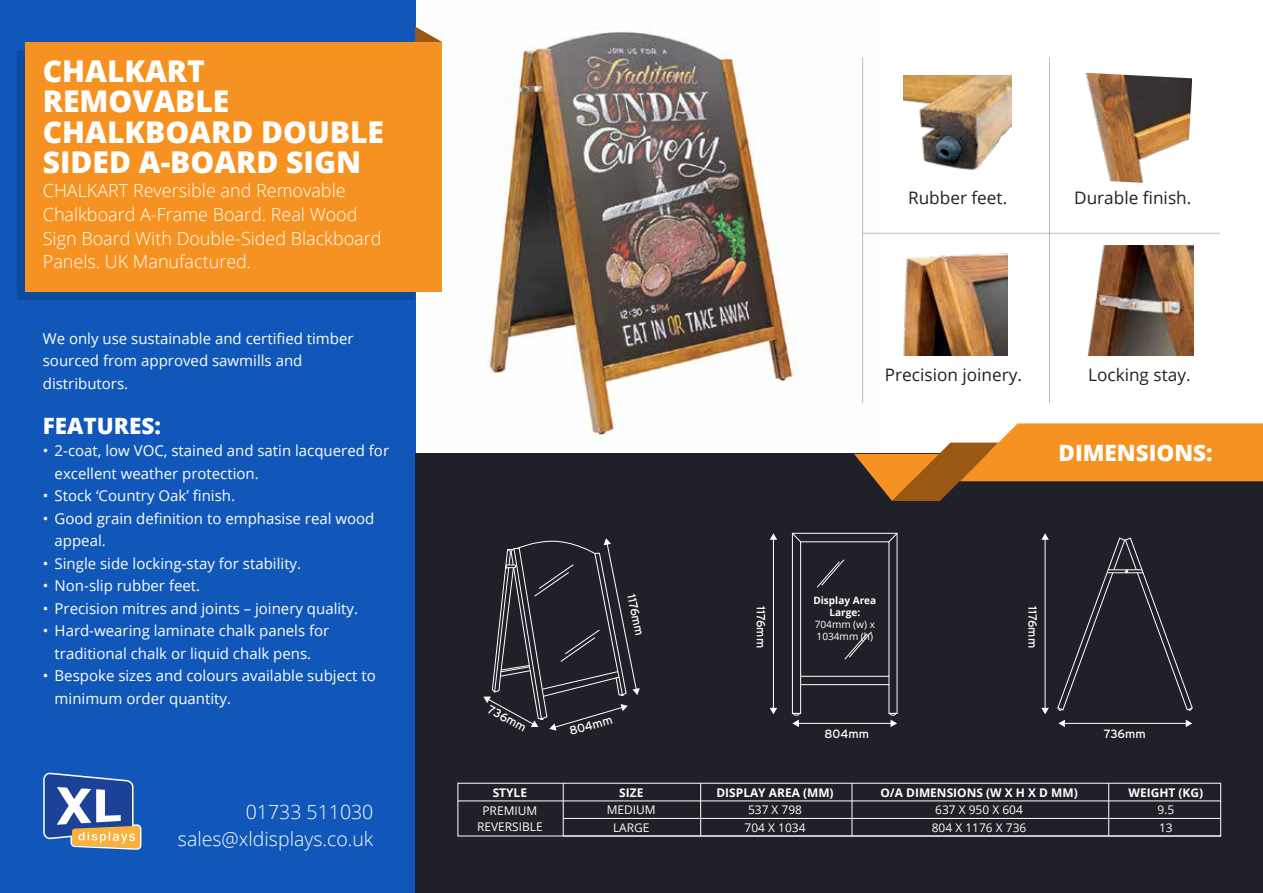
<style>
.page{position:relative;width:1263px;height:893px;background:#fff}
.page>*{position:absolute;margin:0;border:0;box-sizing:border-box;transform-origin:0 0}
.t1{font:800 30px/30px "Open Sans";color:#fff}
.t2{font:800 22.5px "Open Sans";color:#fff}
.t3{font:300 19.5px/27.5px "Open Sans";color:#fff;text-align:right}
.t4{font:300 18px/24px "Open Sans";color:#fff}
.t5{font:17.25px "Open Sans";color:#202028}
.t6{font:15px/22.5px "Open Sans";color:#fff}
.t7{font:12px/16.5px "Open Sans";color:#fff;text-align:center}
.t8{font:700 12px "Open Sans";color:#fff}
.t9{font:12px "Interstate";color:#fff}
.t10{font:10.05px/12px "Open Sans";color:#fff}
.t11{font:700 10.05px "Open Sans";color:#fff}
</style>
<div class="page">
<img style="left:415px;top:0;width:467px;height:454px">
<div style="left:0;top:0;width:415px;height:893px;background:#1057b9"></div>
<div style="left:415px;top:454px;width:848px;height:439px;background:#202028"></div>
<svg style="left:415px;top:27px;width:27px;height:15px"></svg>
<svg style="left:854px;top:423px;width:409px;height:78px"></svg>
<svg style="left:43px;top:773px;width:98px;height:77px"></svg>
<hr style="left:862px;top:58px;width:1px;height:345px;background:#202028">
<hr style="left:1049px;top:58px;width:1px;height:345px;background:#202028">
<hr style="left:863px;top:233px;width:357px;height:1px;background:#202028">
<img style="left:904px;top:75px;width:107px;height:95px">
<img style="left:1085px;top:72px;width:107px;height:111px">
<img style="left:903px;top:253px;width:104px;height:103px">
<img style="left:1087px;top:246px;width:106px;height:110px">
<svg style="left:1058px;top:538px;width:134px;height:172px"></svg>
<svg style="left:792px;top:533px;width:105px;height:194px"></svg>
<hr style="left:773px;top:539px;width:1px;height:170px;background:#fff">
<svg style="left:770px;top:533px;width:7px;height:7px"></svg>
<svg style="left:770px;top:708px;width:7px;height:6px"></svg>
<hr style="left:1064px;top:723px;width:123px;height:1px;background:#fff">
<svg style="left:1058px;top:720px;width:7px;height:7px"></svg>
<svg style="left:1186px;top:720px;width:6px;height:7px"></svg>
<hr style="left:1045px;top:539px;width:1px;height:170px;background:#fff">
<svg style="left:1041px;top:533px;width:8px;height:7px"></svg>
<svg style="left:1041px;top:708px;width:8px;height:6px"></svg>
<div style="left:17px;top:51px;width:398px;height:249px;background:#0d4ba1"></div>
<div style="left:25px;top:42px;width:417px;height:250px;background:#f69221"></div>
<hr style="left:563px;top:783px;width:1px;height:53px;background:#fff">
<hr style="left:700px;top:783px;width:1px;height:53px;background:#fff">
<hr style="left:852px;top:783px;width:1px;height:53px;background:#fff">
<hr style="left:1108px;top:783px;width:1px;height:53px;background:#fff">
<hr style="left:458px;top:801px;width:763px;height:1px;background:#fff">
<hr style="left:563px;top:818px;width:658px;height:1px;background:#fff">
<hr style="left:563px;top:836px;width:658px;height:1px;background:#fff">
<svg style="left:483px;top:538px;width:157px;height:193px"></svg>
<h1 class="t1" style="left:43px;top:55px;width:343px">CHALKART<br>REMOVABLE<br>CHALKBOARD DOUBLE<br>SIDED A-BOARD SIGN</h1>
<p class="t4" style="left:43px;top:177px;width:340px">CHALKART Reversible and Removable Chalkboard A-Frame Board. Real Wood Sign Board With Double-Sided Blackboard Panels. UK Manufactured.</p>
<p class="t6" style="left:43px;top:326px;width:312px">We only use sustainable and certified timber sourced from approved sawmills and distributors.</p>
<h2 class="t2" style="left:43px;top:408px;width:120px">FEATURES:</h2>
<p class="t6" style="left:55px;top:439px;width:336px;text-indent:-12px">• 2-coat, low VOC, stained and satin lacquered for excellent weather protection.</p>
<p class="t6" style="left:43px;top:484px;width:194px">• Stock ‘Country Oak’ finish.</p>
<p class="t6" style="left:55px;top:506px;width:321px;text-indent:-12px">• Good grain definition to emphasise real wood appeal.</p>
<p class="t6" style="left:43px;top:551px;width:260px">• Single side locking-stay for stability.</p>
<p class="t6" style="left:43px;top:574px;width:159px">• Non-slip rubber feet.</p>
<p class="t6" style="left:43px;top:596px;width:317px">• Precision mitres and joints – joinery quality.</p>
<p class="t6" style="left:43px;top:619px;width:288px;text-align:center">• Hard-wearing laminate chalk panels for traditional chalk or liquid chalk pens.</p>
<p class="t6" style="left:55px;top:664px;width:323px;text-indent:-12px">• Bespoke sizes and colours available subject to minimum order quantity.</p>
<h3 class="t3" style="left:178px;top:797px;width:197px">01733 511030 sales@xldisplays.co.uk</h3>
<p class="t5" style="left:908px;top:186px;width:101px">Rubber feet.</p>
<p class="t5" style="left:1074px;top:186px;width:119px">Durable finish.</p>
<p class="t5" style="left:885px;top:363px;width:139px">Precision joinery.</p>
<p class="t5" style="left:1088px;top:363px;width:104px">Locking stay.</p>
<p class="t9" style="left:492px;top:702px;width:43px;rotate:28deg">736mm</p>
<p class="t9" style="left:638px;top:593px;width:44px;rotate:78deg">1176mm</p>
<p class="t9" style="left:568px;top:725px;width:46px;rotate:-16deg">804mm</p>
<p class="t9" style="left:768px;top:606px;width:44px;rotate:90deg">1176mm</p>
<p class="t11" style="left:813px;top:593px;width:64px">Display Area</p>
<p class="t11" style="left:829px;top:605px;width:32px">Large:</p>
<p class="t10" style="left:815px;top:618px;width:62px">704mm (w) x<br>1034mm (h)</p>
<p class="t9" style="left:824px;top:727px;width:46px">804mm</p>
<h2 class="t2" style="left:1058px;top:436px;width:156px">DIMENSIONS:</h2>
<p class="t9" style="left:1039px;top:606px;width:44px;rotate:90deg">1176mm</p>
<p class="t9" style="left:1104px;top:727px;width:43px">736mm</p>
<p class="t8" style="left:493px;top:784px;width:36px">STYLE</p>
<p class="t8" style="left:619px;top:784px;width:26px">SIZE</p>
<p class="t8" style="left:716px;top:784px;width:119px">DISPLAY AREA (MM)</p>
<p class="t8" style="left:880px;top:784px;width:199px">O/A DIMENSIONS (W X H X D MM)</p>
<p class="t8" style="left:1128px;top:784px;width:76px">WEIGHT (KG)</p>
<p class="t7" style="left:477px;top:802px;width:67px">PREMIUM<br>REVERSIBLE</p>
<p class="t7" style="left:607px;top:801px;width:50px">MEDIUM</p>
<p class="t7" style="left:748px;top:801px;width:56px">537 X 798</p>
<p class="t7" style="left:935px;top:801px;width:89px">637 X 950 X 604</p>
<p class="t7" style="left:1157px;top:801px;width:18px">9.5</p>
<p class="t7" style="left:613px;top:819px;width:38px">LARGE</p>
<p class="t7" style="left:745px;top:819px;width:62px">704 X 1034</p>
<p class="t7" style="left:932px;top:819px;width:96px">804 X 1176 X 736</p>
<p class="t7" style="left:1159px;top:819px;width:15px">13</p>
</div>
